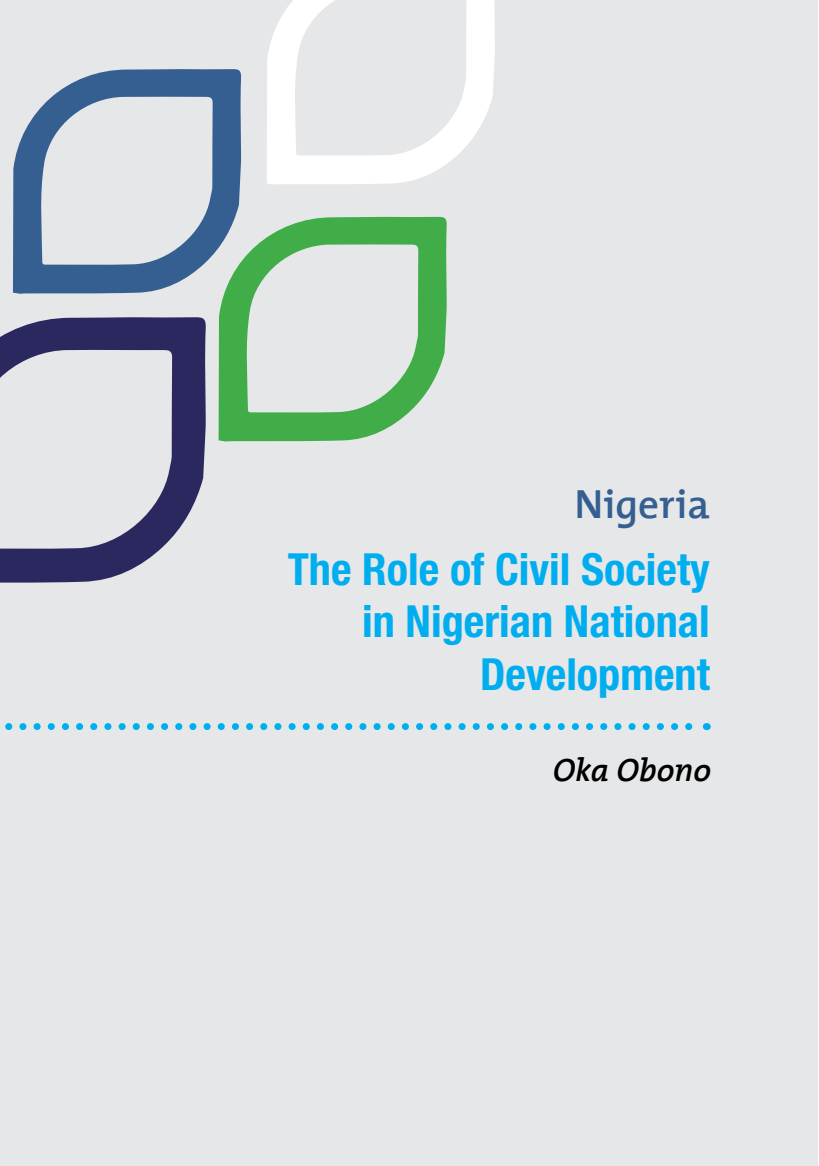
<style>
.page{position:relative;width:819px;height:1166px;background:#fff}
.page>*{position:absolute;margin:0;border:0;box-sizing:border-box;transform-origin:0 0}
.t1{font:700 condensed 44.27px/52.7px "Helvetica Neue LT Std";color:#00aeef;text-align:right}
.t2{font:600 41.12px "The Mix";color:#365f91}
.t3{font:italic 600 32.55px "The Mix";color:#000}
</style>
<div class="page">
<div style="left:0;top:0;width:817px;height:1166px;background:#e6e7e8"></div>
<svg style="left:5px;top:723px;width:688px;height:7px"></svg>
<svg style="left:0;top:317px;width:206px;height:266px"></svg>
<svg style="left:13px;top:69px;width:228px;height:225px"></svg>
<svg style="left:218px;top:217px;width:229px;height:224px"></svg>
<svg style="left:267px;top:0;width:228px;height:185px"></svg>
<p class="t2" style="left:574px;top:481px;width:137px">Nigeria</p>
<p class="t1" style="left:288px;top:542px;width:423px">The Role of Civil Society in Nigerian National<br>Development</p>
<p class="t3" style="left:553px;top:752px;width:160px">Oka Obono</p>
</div>
